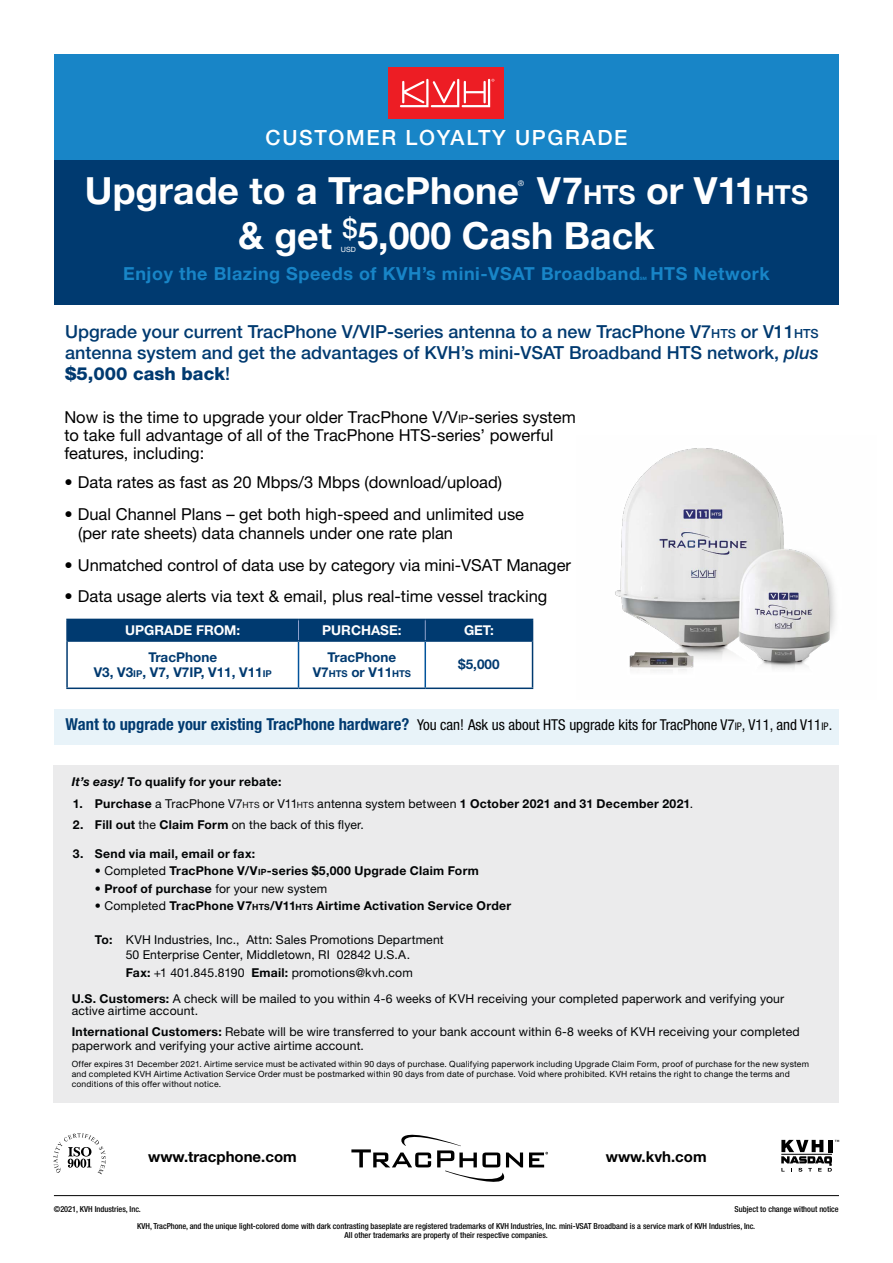
<style>
.page{position:relative;width:893px;height:1263px;background:#fff}
.page>*{position:absolute;margin:0;border:0;box-sizing:border-box;transform-origin:0 0}
.t1{font:700 37.5px/45px "Helvetica Neue LT Pro";color:#fff}
.t2{font:500 21px "Helvetica Neue LT Pro";letter-spacing:.08em;color:#fff}
.t3{font:500 18px/21px "Helvetica Neue LT Pro";color:#003a70;text-align:justify}
.t4{font:700 18px "Helvetica Neue LT Pro";letter-spacing:.03em;color:#1885c7}
.t5{font:16.5px/18px "Helvetica Neue LT Pro";color:#000}
.t6{font:condensed 15px "Helvetica Neue LT Pro";color:#000}
.t7{font:700 15px "Helvetica Neue LT Pro";color:#000}
.t8{font:700 13.5px/15.8px "Helvetica Neue LT Pro";color:#003a70;text-align:center}
.t9{font:700 13.5px "Helvetica Neue LT Pro";color:#fff}
.t10{font:12.15px/14.7px "Helvetica Neue LT Pro";letter-spacing:.01em;color:#010304}
.t11{font:700 12.15px "Helvetica Neue LT Pro";letter-spacing:.02em;color:#010304}
.t12{font:8.55px/9.8px "Helvetica Neue LT Pro";letter-spacing:.02em;color:#010304}
.t13{font:500 condensed 8.25px/9.9px "Helvetica Neue LT Pro";color:#000;text-align:center}
.t14{font:7.8px "Helvetica Neue LT Pro";color:#fff}
.t15{font:7.2px "Helvetica Neue LT Pro";color:#fff}
.t16{font:700 4.5px "Helvetica Neue LT Pro";color:#1885c7}
.s1{font-size:26.25px}
.s2{font-size:12.6px}
.s3{font-style:italic}
.s4{font-weight:800}
.s5{font-style:inherit}
.s6{font-size:11.55px}
.s7{font-size:9.45px}
.s8{font-weight:700;font-size:16.5px;color:#003a70}
.s9{font-size:10.5px}
.s10{font-weight:400}
.s11{font-weight:400;font-size:8.55px}
.s12{font-weight:700}
.s13{font-size:8.55px}
</style>
<div class="page">
<div style="left:53px;top:766px;width:786px;height:337px;background:#ebebec"></div>
<div style="left:54px;top:58px;width:785px;height:247px;background:#003a70"></div>
<div style="left:54px;top:54px;width:785px;height:105px;background:#1885c7"></div>
<div style="left:389px;top:68px;width:115px;height:51px;background:#ed1d24"></div>
<svg style="left:400px;top:79px;width:94px;height:28px"></svg>
<hr style="left:54px;top:1195px;width:785px;height:1px;background:#000">
<hr style="left:298px;top:642px;width:1px;height:45px;background:#02539b">
<hr style="left:424px;top:642px;width:2px;height:45px;background:#02539b">
<hr style="left:66px;top:642px;width:2px;height:45px;background:#003a70">
<hr style="left:532px;top:642px;width:1px;height:45px;background:#003a70">
<hr style="left:66px;top:687px;width:232px;height:2px;background:#003a70">
<hr style="left:298px;top:687px;width:127px;height:2px;background:#003a70">
<hr style="left:425px;top:687px;width:108px;height:2px;background:#003a70">
<hr style="left:66px;top:619px;width:232px;height:1px;background:#003a70">
<hr style="left:66px;top:620px;width:2px;height:20px;background:#003a70">
<div style="left:68px;top:619px;width:465px;height:21px;background:#003a70"></div>
<hr style="left:66px;top:640px;width:232px;height:2px;background:#003a70">
<hr style="left:298px;top:640px;width:127px;height:2px;background:#003a70">
<hr style="left:425px;top:640px;width:108px;height:2px;background:#003a70">
<svg style="left:529px;top:1152px;width:19px;height:15px"></svg>
<svg style="left:351px;top:1134px;width:172px;height:48px"></svg>
<svg style="left:781px;top:1140px;width:58px;height:32px"></svg>
<svg style="left:53px;top:1133px;width:53px;height:41px"></svg>
<div style="left:54px;top:709px;width:785px;height:36px;background:#e8f3f9"></div>
<img style="left:615px;top:448px;width:221px;height:223px">
<h2 class="t2" style="left:266px;top:125px;width:363px">CUSTOMER LOYALTY UPGRADE</h2>
<h1 class="t1" style="left:85px;top:167px;width:436px">Upgrade to a TracPhone</h1>
<p class="t14" style="left:518px;top:178px;width:8px">®</p>
<h1 class="t1" style="left:238px;top:167px;width:571px;text-indent:299px">V7<span class="s1">HTS</span> or V11<span class="s1">HTS </span>&amp; get <sup>$</sup>5,000 Cash Back</h1>
<h3 class="t4" style="left:123px;top:262px;width:518px">Enjoy the Blazing Speeds of KVH’s mini-VSAT Broadband</h3>
<p class="t16" style="left:640px;top:275px;width:9px">SM</p>
<h3 class="t4" style="left:650px;top:262px;width:121px">HTS Network</h3>
<p class="t15" style="left:341px;top:245px;width:16px">USD</p>
<h3 class="t3" style="left:65px;top:321px;width:755px">Upgrade your current TracPhone V/VIP-series antenna to a new TracPhone V7<span class="s2">hts</span> or V11<span class="s2">hts </span>antenna system and get the advantages of KVH’s mini-VSAT Broadband HTS network, <span class="s3">plus </span><span class="s4">$5,000 cash back</span><span class="s5">!</span></h3>
<h3 class="t5" style="left:64px;top:407px;width:513px">Now is the time to upgrade your older TracPhone V/V<span class="s6">ip</span>-series system to take full advantage of all of the TracPhone HTS-series’ powerful features, including:</h3>
<h3 class="t5" style="left:64px;top:473px;width:439px">• Data rates as fast as 20 Mbps/3 Mbps (download/upload)</h3>
<h3 class="t5" style="left:78px;top:504px;width:447px;line-height:19.5px;text-indent:-14px">• Dual Channel Plans – get both high-speed and unlimited use (per rate sheets) data channels under one rate plan</h3>
<h3 class="t5" style="left:64px;top:556px;width:508px">• Unmatched control of data use by category via mini-VSAT Manager</h3>
<h3 class="t5" style="left:64px;top:587px;width:484px">• Data usage alerts via text &amp; email, plus real-time vessel tracking</h3>
<p class="t9" style="left:125px;top:622px;width:117px">UPGRADE FROM:</p>
<p class="t9" style="left:322px;top:622px;width:81px">PURCHASE:</p>
<p class="t9" style="left:464px;top:622px;width:31px">GET:</p>
<p class="t8" style="left:94px;top:649px;width:180px">TracPhone<br>V3, V3<span class="s7">IP</span>, V7, V7IP, V11, V11<span class="s7">IP</span></p>
<p class="t8" style="left:313px;top:649px;width:100px">TracPhone<br>V7<span class="s7">HTS</span> or V11<span class="s7">HTS</span></p>
<p class="t8" style="left:458px;top:656px;width:43px">$5,000</p>
<p class="t6" style="left:66px;top:715px;width:768px"><span class="s8">Want to upgrade your existing TracPhone hardware?</span> You can! Ask us about HTS upgrade kits for TracPhone V7<span class="s9">ip</span><span class="s5">,</span> V11, and V11<span class="s9">ip</span><span class="s5">.</span></p>
<p class="t11" style="left:72px;top:774px;width:211px"><span class="s3">It’s easy!</span> To qualify for your rebate:</p>
<p class="t11" style="left:73px;top:796px;width:622px">1. Purchase <span class="s10">a TracPhone V7</span><span class="s11">hts</span> <span class="s10">or V11</span><span class="s11">hts</span> <span class="s10">antenna system between</span> 1 October 2021 and 31 December 2021<span class="s10">.</span></p>
<p class="t10" style="left:73px;top:818px;width:293px"><span class="s12">2. Fill out</span> the <span class="s12">Claim Form</span> on the back of this flyer.</p>
<p class="t11" style="left:73px;top:846px;width:184px">3. Send via mail, email or fax:</p>
<p class="t11" style="left:95px;top:864px;width:385px"><span class="s10">• Completed</span> TracPhone V/V<span class="s13">IP</span>-series $5,000 Upgrade Claim Form</p>
<p class="t11" style="left:95px;top:881px;width:234px">• Proof of purchase <span class="s10">for your new system</span></p>
<p class="t11" style="left:95px;top:898px;width:418px"><span class="s10">• Completed</span> TracPhone V7<span class="s13">HTS</span>/V11<span class="s13">HTS</span> Airtime Activation Service Order</p>
<p class="t10" style="left:95px;top:932px;width:350px;text-align:center"><span class="s12">To:</span> KVH Industries, Inc., Attn: Sales Promotions Department<br>50 Enterprise Center, Middletown, RI 02842 U.S.A.</p>
<p class="t10" style="left:72px;top:959px;width:714px;line-height:26.1px;text-indent:54px"><span class="s12">Fax:</span> +1 401.845.8190 <span class="s12">Email:</span> promotions@kvh.com<br><span class="s12">U.S. Customers:</span> A check will be mailed to you within 4-6 weeks of KVH receiving your completed paperwork and verifying your</p>
<p class="t10" style="left:72px;top:1000px;width:730px;line-height:20.4px">active airtime account.<br><span class="s12">International Customers:</span> Rebate will be wire transferred to your bank account within 6-8 weeks of KVH receiving your completed</p>
<p class="t10" style="left:72px;top:1038px;width:294px">paperwork and verifying your active airtime account.</p>
<p class="t12" style="left:72px;top:1059px;width:739px">Offer expires 31 December 2021. Airtime service must be activated within 90 days of purchase. Qualifying paperwork including Upgrade Claim Form, proof of purchase for the new system and completed KVH Airtime Activation Service Order must be postmarked within 90 days from date of purchase. Void where prohibited. KVH retains the right to change the terms and conditions of this offer without notice.</p>
<p class="t7" style="left:148px;top:1147px;width:150px">www.tracphone.com</p>
<p class="t7" style="left:606px;top:1147px;width:102px">www.kvh.com</p>
<p class="t13" style="left:54px;top:1204px;width:89px">©2021, KVH Industries, Inc.</p>
<p class="t13" style="left:734px;top:1204px;width:106px">Subject to change without notice</p>
<p class="t13" style="left:137px;top:1220px;width:619px">KVH, TracPhone, and the unique light-colored dome with dark contrasting baseplate are registered trademarks of KVH Industries, Inc. mini-VSAT Broadband is a service mark of KVH Industries, Inc.<br>All other trademarks are property of their respective companies.</p>
</div>
